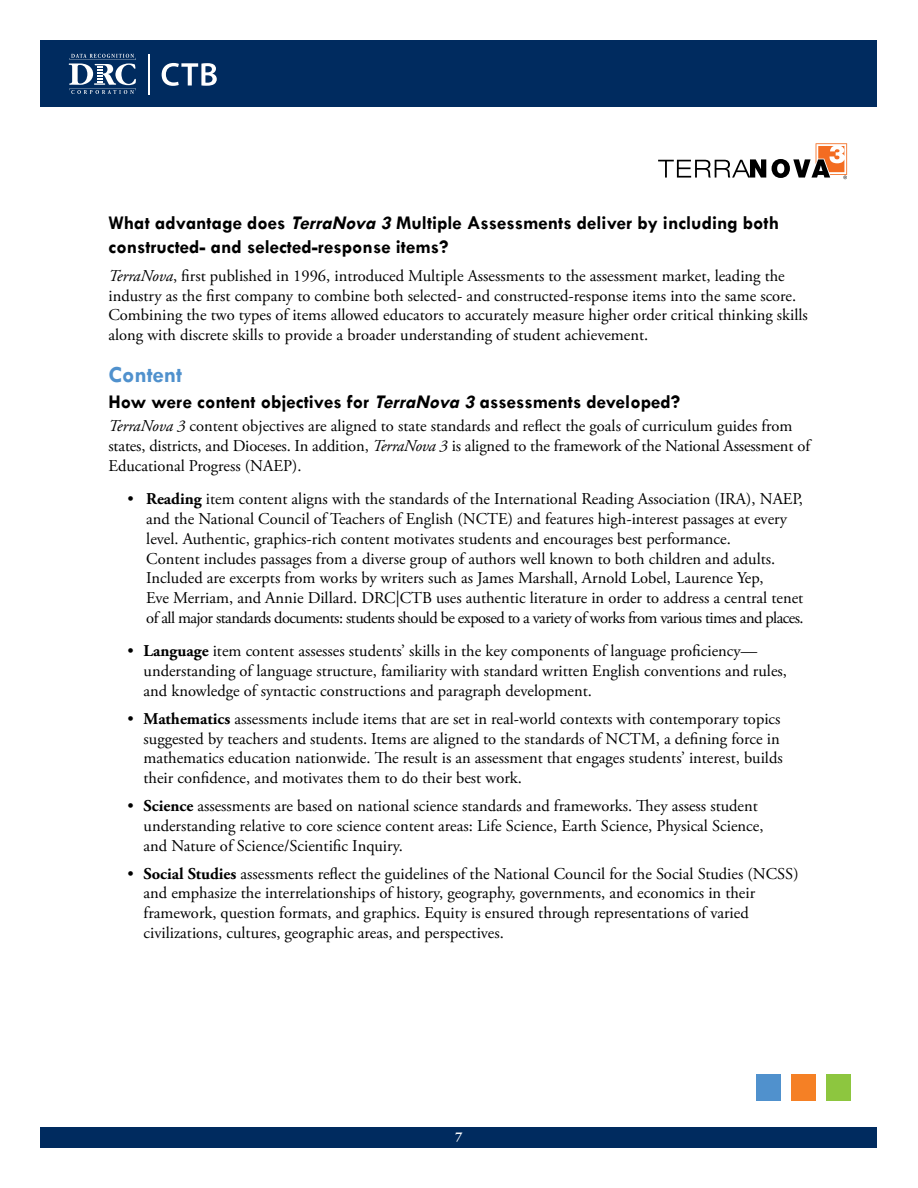
<style>
.page{position:relative;width:918px;height:1188px;background:#fff}
.page>*{position:absolute;margin:0;border:0;box-sizing:border-box;transform-origin:0 0}
.t1{font:700 23.25px "Tw Cen";color:#5091cd}
.t2{font:700 19.5px/23.4px "Tw Cen";color:#000}
.t3{font:16.5px/19.8px "Adobe Garamond Pro";color:#000}
.t4{font:700 13.5px "Adobe Garamond";color:#fff}
.s1{font-style:italic}
.s2{font-weight:700}
</style>
<div class="page">
<div style="left:40px;top:1127px;width:838px;height:21px;background:#002b5f"></div>
<div style="left:826px;top:1074px;width:24px;height:27px;background:#8dc63f"></div>
<div style="left:756px;top:1074px;width:25px;height:27px;background:#5091cd"></div>
<div style="left:791px;top:1074px;width:25px;height:27px;background:#f58025"></div>
<div style="left:40px;top:40px;width:838px;height:67px;background:#002b5f"></div>
<svg style="left:162px;top:63px;width:55px;height:23px"></svg>
<svg style="left:69px;top:54px;width:67px;height:40px"></svg>
<hr style="left:148px;top:54px;width:2px;height:40px;background:#fff">
<svg style="left:658px;top:159px;width:108px;height:19px"></svg>
<svg style="left:772px;top:143px;width:75px;height:36px"></svg>
<p class="t2" style="left:108px;top:211px;width:672px">What advantage does <span class="s1">TerraNova 3</span> Multiple Assessments deliver by including both constructed- and selected-response items?</p>
<p class="t3" style="left:108px;top:266px;width:701px"><span class="s1">TerraNova</span>, first published in 1996, introduced Multiple Assessments to the assessment market, leading the industry as the first company to combine both selected- and constructed-response items into the same score.<br>Combining the two types of items allowed educators to accurately measure higher order critical thinking skills along with discrete skills to provide a broader understanding of student achievement.</p>
<h1 class="t1" style="left:108px;top:360px;width:75px">Content</h1>
<p class="t2" style="left:108px;top:389px;width:573px">How were content objectives for <span class="s1">TerraNova 3</span> assessments developed?</p>
<p class="t3" style="left:108px;top:417px;width:703px"><span class="s1">TerraNova 3</span> content objectives are aligned to state standards and reflect the goals of curriculum guides from states, districts, and Dioceses. In addition, <span class="s1">TerraNova 3</span> is aligned to the framework of the National Assessment of<br>Educational Progress (NAEP).</p>
<p class="t3" style="left:146px;top:490px;width:659px;text-indent:-19px">• <span class="s2">Reading</span> item content aligns with the standards of the International Reading Association (IRA), NAEP, and the National Council of Teachers of English (NCTE) and features high-interest passages at every level. Authentic, graphics-rich content motivates students and encourages best performance.<br>Content includes passages from a diverse group of authors well known to both children and adults.<br>Included are excerpts from works by writers such as James Marshall, Arnold Lobel, Laurence Yep,<br>Eve Merriam, and Annie Dillard. DRC|CTB uses authentic literature in order to address a central tenet of all major standards documents: students should be exposed to a variety of works from various times and places.</p>
<p class="t3" style="left:144px;top:642px;width:645px;text-indent:-16px">• <span class="s2">Language</span> item content assesses students’ skills in the key components of language proficiency— understanding of language structure, familiarity with standard written English conventions and rules, and knowledge of syntactic constructions and paragraph development.</p>
<p class="t3" style="left:144px;top:709px;width:641px;text-indent:-16px">• <span class="s2">Mathematics</span> assessments include items that are set in real-world contexts with contemporary topics suggested by teachers and students. Items are aligned to the standards of NCTM, a defining force in mathematics education nationwide. The result is an assessment that engages students’ interest, builds their confidence, and motivates them to do their best work.</p>
<p class="t3" style="left:144px;top:796px;width:621px;text-indent:-16px">• <span class="s2">Science</span> assessments are based on national science standards and frameworks. They assess student understanding relative to core science content areas: Life Science, Earth Science, Physical Science, and Nature of Science/Scientific Inquiry.</p>
<p class="t3" style="left:144px;top:864px;width:657px;text-indent:-16px">• <span class="s2">Social Studies</span> assessments reflect the guidelines of the National Council for the Social Studies (NCSS) and emphasize the interrelationships of history, geography, governments, and economics in their framework, question formats, and graphics. Equity is ensured through representations of varied civilizations, cultures, geographic areas, and perspectives.</p>
<p class="t4" style="left:455px;top:1130px;width:9px">7</p>
</div>
